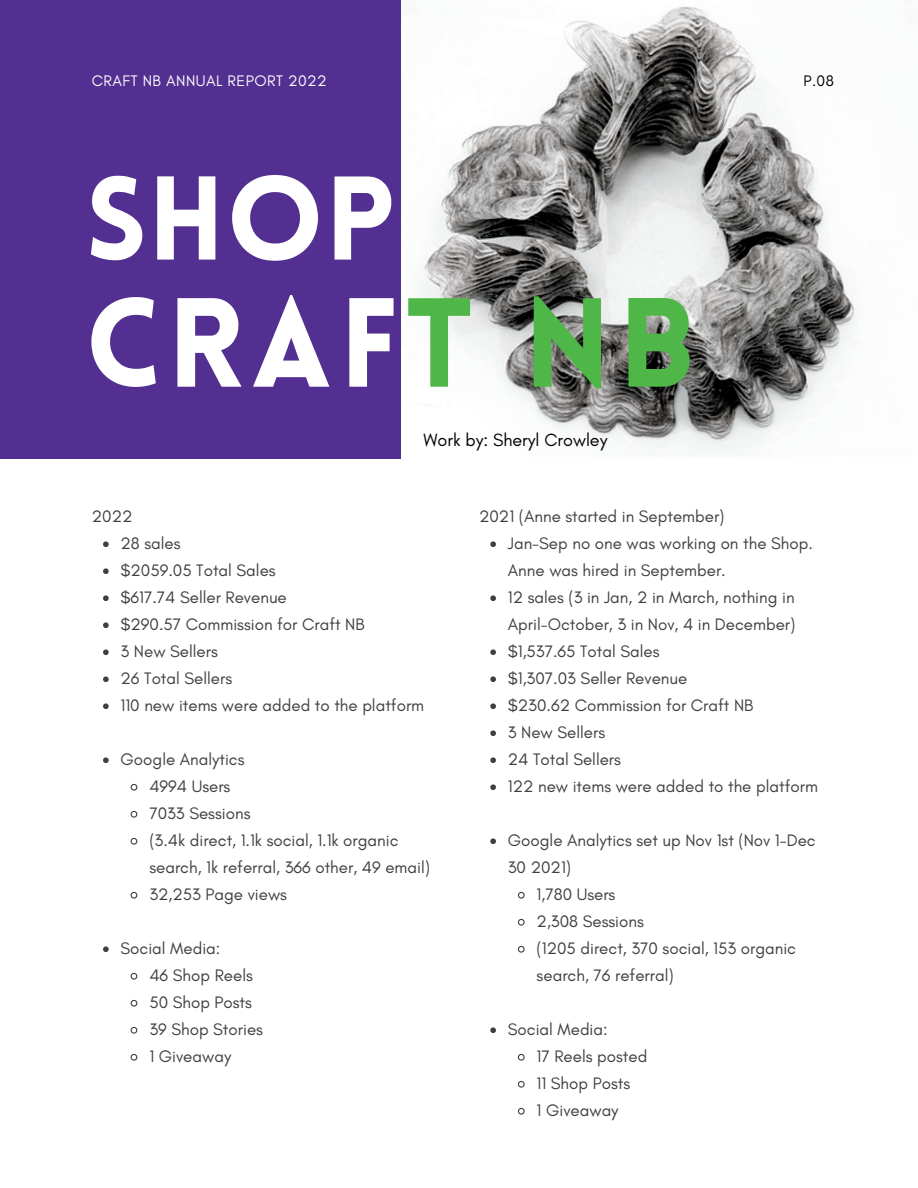
<style>
.page{position:relative;width:918px;height:1188px;background:#fff}
.page>*{position:absolute;margin:0;border:0;box-sizing:border-box;transform-origin:0 0}
.t1{font:900 123.9px "Lovelo";letter-spacing:.06em;color:#fff}
.t2{font:900 116.4px "Lovelo";color:#fff}
.t3{font:18px "Glacial Indifference";color:#000}
.t4{font:16.95px/27px "Glacial Indifference";color:#3f3f3f}
.t5{font:15.6px "Glacial Indifference";letter-spacing:.03em;color:#fff}
.t6{font:15.6px "Glacial Indifference";color:#000}
.s1{color:#4fb747}
</style>
<div class="page">
<div style="left:0;top:0;width:402px;height:458px;background:#522f90"></div>
<img style="left:420px;top:6px;width:439px;height:447px">
<svg style="left:103px;top:541px;width:6px;height:6px"></svg>
<svg style="left:103px;top:568px;width:6px;height:6px"></svg>
<svg style="left:103px;top:595px;width:6px;height:6px"></svg>
<svg style="left:103px;top:622px;width:6px;height:6px"></svg>
<svg style="left:103px;top:649px;width:6px;height:6px"></svg>
<svg style="left:103px;top:676px;width:6px;height:6px"></svg>
<svg style="left:103px;top:703px;width:6px;height:6px"></svg>
<svg style="left:103px;top:757px;width:6px;height:6px"></svg>
<svg style="left:130px;top:783px;width:8px;height:8px"></svg>
<svg style="left:130px;top:810px;width:8px;height:8px"></svg>
<svg style="left:130px;top:837px;width:8px;height:8px"></svg>
<svg style="left:130px;top:891px;width:8px;height:8px"></svg>
<svg style="left:103px;top:946px;width:6px;height:6px"></svg>
<svg style="left:130px;top:972px;width:8px;height:8px"></svg>
<svg style="left:130px;top:999px;width:8px;height:8px"></svg>
<svg style="left:130px;top:1026px;width:8px;height:8px"></svg>
<svg style="left:130px;top:1053px;width:8px;height:8px"></svg>
<svg style="left:490px;top:541px;width:6px;height:6px"></svg>
<svg style="left:490px;top:595px;width:6px;height:6px"></svg>
<svg style="left:490px;top:649px;width:6px;height:6px"></svg>
<svg style="left:490px;top:676px;width:6px;height:6px"></svg>
<svg style="left:490px;top:703px;width:6px;height:6px"></svg>
<svg style="left:490px;top:730px;width:6px;height:6px"></svg>
<svg style="left:490px;top:757px;width:6px;height:6px"></svg>
<svg style="left:490px;top:784px;width:6px;height:6px"></svg>
<svg style="left:490px;top:838px;width:6px;height:6px"></svg>
<svg style="left:517px;top:891px;width:8px;height:8px"></svg>
<svg style="left:517px;top:918px;width:8px;height:8px"></svg>
<svg style="left:517px;top:945px;width:8px;height:8px"></svg>
<svg style="left:490px;top:1027px;width:6px;height:6px"></svg>
<svg style="left:517px;top:1053px;width:8px;height:8px"></svg>
<svg style="left:517px;top:1080px;width:8px;height:8px"></svg>
<svg style="left:517px;top:1107px;width:8px;height:8px"></svg>
<p class="t5" style="left:92px;top:71px;width:237px">CRAFT NB ANNUAL REPORT 2022</p>
<p class="t6" style="left:803px;top:71px;width:32px">P.08</p>
<p class="t2" style="left:85px;top:172px;width:311px">SHOP</p>
<p class="t1" style="left:85px;top:294px;width:612px">CRAF<span class="s1">T NB</span></p>
<p class="t4" style="left:92px;top:503px;width:42px">2022</p>
<p class="t3" style="left:423px;top:429px;width:186px">Work by: Sheryl Crowley</p>
<p class="t4" style="left:479px;top:503px;width:247px">2021 (Anne started in September)</p>
<p class="t4" style="left:121px;top:530px;width:62px">28 sales</p>
<p class="t4" style="left:121px;top:557px;width:157px">$2059.05 Total Sales</p>
<p class="t4" style="left:121px;top:584px;width:168px">$617.74 Seller Revenue</p>
<p class="t4" style="left:121px;top:611px;width:246px">$290.57 Commission for Craft NB</p>
<p class="t4" style="left:121px;top:638px;width:99px">3 New Sellers</p>
<p class="t4" style="left:121px;top:665px;width:113px">26 Total Sellers</p>
<p class="t4" style="left:121px;top:692px;width:305px">110 new items were added to the platform</p>
<p class="t4" style="left:121px;top:746px;width:125px">Google Analytics</p>
<p class="t4" style="left:149px;top:773px;width:83px">4994 Users</p>
<p class="t4" style="left:149px;top:800px;width:103px">7033 Sessions</p>
<p class="t4" style="left:149px;top:827px;width:282px">(3.4k direct, 1.1k social, 1.1k organic search, 1k referral, 366 other, 49 email)</p>
<p class="t4" style="left:149px;top:881px;width:139px">32,253 Page views</p>
<p class="t4" style="left:121px;top:935px;width:101px">Social Media:</p>
<p class="t4" style="left:149px;top:962px;width:105px">46 Shop Reels</p>
<p class="t4" style="left:149px;top:989px;width:104px">50 Shop Posts</p>
<p class="t4" style="left:149px;top:1016px;width:115px">39 Shop Stories</p>
<p class="t4" style="left:149px;top:1043px;width:83px">1 Giveaway</p>
<p class="t4" style="left:508px;top:530px;width:307px">Jan-Sep no one was working on the Shop.<br>Anne was hired in September.</p>
<p class="t4" style="left:508px;top:584px;width:289px">12 sales (3 in Jan, 2 in March, nothing in<br>April-October, 3 in Nov, 4 in December)</p>
<p class="t4" style="left:508px;top:638px;width:153px">$1,537.65 Total Sales</p>
<p class="t4" style="left:508px;top:665px;width:181px">$1,307.03 Seller Revenue</p>
<p class="t4" style="left:508px;top:692px;width:247px">$230.62 Commission for Craft NB</p>
<p class="t4" style="left:508px;top:719px;width:99px">3 New Sellers</p>
<p class="t4" style="left:508px;top:746px;width:115px">24 Total Sellers</p>
<p class="t4" style="left:508px;top:773px;width:312px">122 new items were added to the platform</p>
<p class="t4" style="left:508px;top:827px;width:309px">Google Analytics set up Nov 1st (Nov 1-Dec<br>30 2021)</p>
<p class="t4" style="left:537px;top:881px;width:80px">1,780 Users</p>
<p class="t4" style="left:537px;top:908px;width:109px">2,308 Sessions</p>
<p class="t4" style="left:537px;top:935px;width:261px">(1205 direct, 370 social, 153 organic search, 76 referral)</p>
<p class="t4" style="left:508px;top:1016px;width:101px">Social Media:</p>
<p class="t4" style="left:537px;top:1043px;width:112px">17 Reels posted</p>
<p class="t4" style="left:537px;top:1070px;width:95px">11 Shop Posts</p>
<p class="t4" style="left:537px;top:1097px;width:83px">1 Giveaway</p>
</div>
